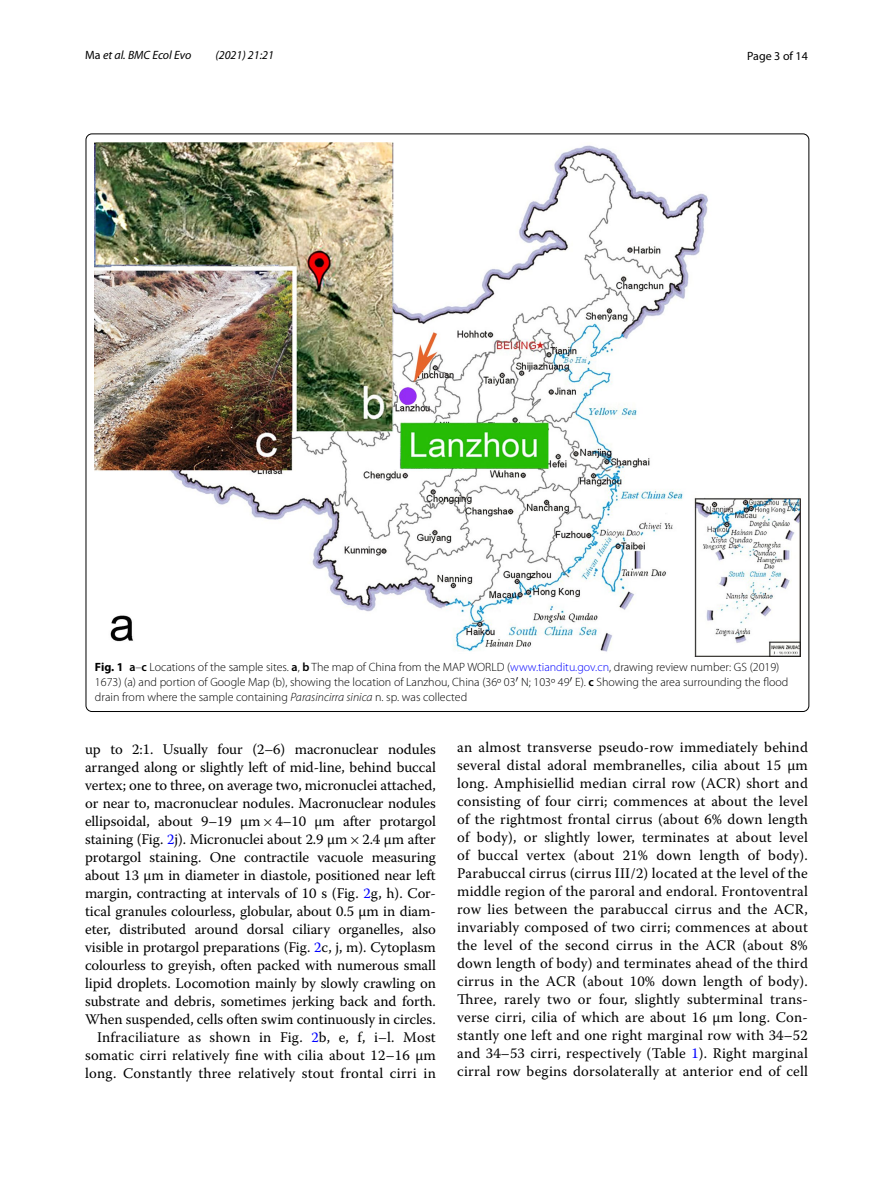
<style>
.page{position:relative;width:893px;height:1187px;background:#fff}
.page>*{position:absolute;margin:0;border:0;box-sizing:border-box;transform-origin:0 0}
.t1{font:14.7px/18px "Warnock Pro";letter-spacing:-.005em;color:#000;text-align:right}
.t2{font:300 12px/15px "Myriad Pro";color:#000}
.t3{font:italic 12px "Myriad Pro";color:#000}
.t4{font:12px "Myriad Pro";color:#000}
.s1{font-style:normal}
.s2{font-weight:700}
.s3{font-weight:600}
.s4{color:#00f}
.s5{font-style:italic}
.s6{font-family:"MTSY"}
</style>
<div class="page">
<img style="left:95px;top:143px;width:705px;height:513px">
<p class="t3" style="left:85px;top:48px;width:108px"><span class="s1">Ma</span> et al. BMC Ecol Evo</p>
<p class="t3" style="left:215px;top:48px;width:60px">(2021) 21:21</p>
<p class="t4" style="left:747px;top:48px;width:62px">Page 3 of 14</p>
<p class="t2" style="left:95px;top:659px;width:695px"><span class="s2">Fig. 1</span> <span class="s3">a</span>–<span class="s3">c</span> Locations of the sample sites. <span class="s3">a</span>, <span class="s3">b</span> The map of China from the MAP WORLD (<span class="s4">www.tianditu.gov.cn</span>, drawing review number: GS (2019)<br>1673) (a) and portion of Google Map (b), showing the location of Lanzhou, China (36º 03 N; 103º 49 E). <span class="s3">c</span> Showing the area surrounding the flood drain from where the sample containing <span class="s5">Parasincirra sinica</span> n. sp. was collected</p>
<p class="t1" style="left:85px;top:739px;width:352px">up to 2:1. Usually four (2–6) macronuclear nodules arranged along or slightly left of mid-line, behind buccal vertex; one to three, on average two, micronuclei attached, or near to, macronuclear nodules. Macronuclear nodules ellipsoidal, about 9–19 μm<span class="s6">×</span>4–10 μm after protargol staining (Fig. <span class="s4">2</span>j). Micronuclei about 2.9 μm<span class="s6">×</span>2.4 μm after protargol staining. One contractile vacuole measuring about 13 μm in diameter in diastole, positioned near left margin, contracting at intervals of 10 s (Fig. <span class="s4">2</span>g, h). Cor&shy;tical granules colourless, globular, about 0.5 μm in diam&shy;eter, distributed around dorsal ciliary organelles, also visible in protargol preparations (Fig. <span class="s4">2</span>c, j, m). Cytoplasm colourless to greyish, often packed with numerous small lipid droplets. Locomotion mainly by slowly crawling on substrate and debris, sometimes jerking back and forth.<br>When suspended, cells often swim continuously in circles.<br>Infraciliature as shown in Fig. <span class="s4">2</span>b, e, f, i–l. Most somatic cirri relatively fine with cilia about 12–16 μm long. Constantly three relatively stout frontal cirri in</p>
<p class="t1" style="left:457px;top:738px;width:352px;text-align:justify">an almost transverse pseudo-row immediately behind several distal adoral membranelles, cilia about 15 μm long. Amphisiellid median cirral row (ACR) short and consisting of four cirri; commences at about the level of the rightmost frontal cirrus (about 6% down length of body), or slightly lower, terminates at about level of buccal vertex (about 21% down length of body).<br>Parabuccal cirrus (cirrus III/2) located at the level of the middle region of the paroral and endoral. Frontoventral row lies between the parabuccal cirrus and the ACR, invariably composed of two cirri; commences at about the level of the second cirrus in the ACR (about 8% down length of body) and terminates ahead of the third cirrus in the ACR (about 10% down length of body).<br>Three, rarely two or four, slightly subterminal trans&shy;verse cirri, cilia of which are about 16 μm long. Con&shy;stantly one left and one right marginal row with 34–52 and 34–53 cirri, respectively (Table <span class="s4">1</span>). Right marginal cirral row begins dorsolaterally at anterior end of cell</p>
</div>
